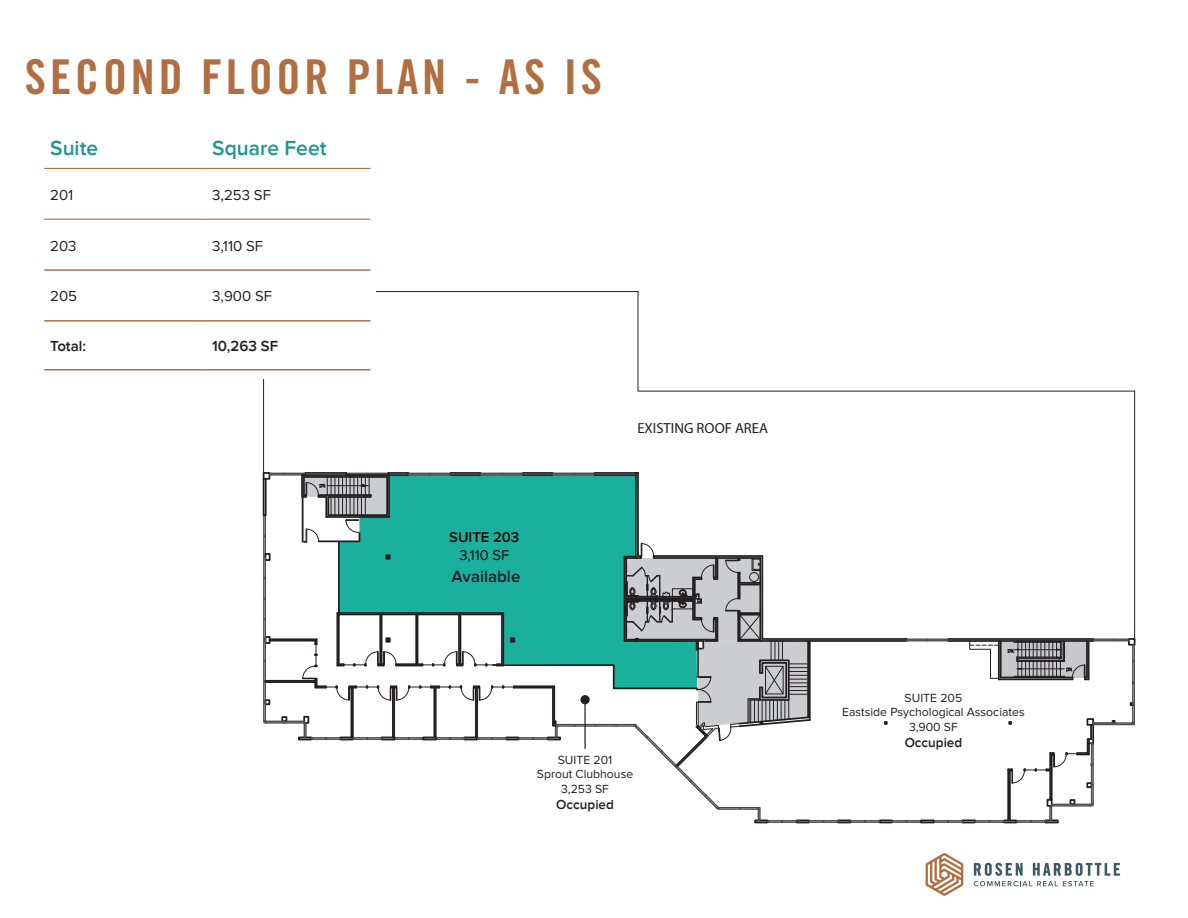
<style>
.page{position:relative;width:1188px;height:918px;background:#fff}
.page>*{position:absolute;margin:0;border:0;box-sizing:border-box;transform-origin:0 0}
.t1{font:48px "Trade Gothic LT Std Bd Cn 20";letter-spacing:.08em;color:#b06e41}
.t2{font:600 21px "Proxima Nova";color:#1f968e}
.t3{font:600 16.8px "Proxima Nova";color:#231f20}
.t4{font:15px "Proxima Nova";color:#231f20}
.t5{font:600 15px "Proxima Nova";color:#231f20}
.t6{font:14.7px "Myriad";color:#231f20}
.t7{font:600 14.7px/17.5px "Proxima Nova";color:#040503;text-align:center}
.t8{font:600 13.5px "Proxima Nova";color:#231f20}
.t9{font:12.15px/14.7px "Proxima Nova";color:#231f20;text-align:center}
.s1{font-weight:400}
</style>
<div class="page">
<svg style="left:639px;top:390px;width:497px;height:2px"></svg>
<svg style="left:263px;top:291px;width:376px;height:181px"></svg>
<hr style="left:1134px;top:391px;width:1px;height:248px;background:#231f20">
<svg style="left:263px;top:472px;width:872px;height:352px"></svg>
<hr style="left:584px;top:699px;width:2px;height:50px;background:#231f20">
<div style="left:580px;top:695px;width:10px;height:9px;background:#231f20;border-radius:50%"></div>
<svg style="left:974px;top:863px;width:146px;height:23px"></svg>
<svg style="left:926px;top:853px;width:37px;height:43px"></svg>
<div style="left:44px;top:124px;width:332px;height:255px;background:#fff"></div>
<hr style="left:44px;top:168px;width:162px;height:1px;background:#b06e41">
<hr style="left:206px;top:168px;width:164px;height:1px;background:#b06e41">
<hr style="left:44px;top:219px;width:162px;height:1px;background:#b06e41">
<hr style="left:206px;top:219px;width:164px;height:1px;background:#b06e41">
<hr style="left:44px;top:269px;width:162px;height:2px;background:#b06e41">
<hr style="left:206px;top:269px;width:164px;height:2px;background:#b06e41">
<hr style="left:44px;top:320px;width:162px;height:2px;background:#b06e41">
<hr style="left:206px;top:320px;width:164px;height:2px;background:#b06e41">
<hr style="left:44px;top:369px;width:162px;height:2px;background:#b06e41">
<hr style="left:206px;top:369px;width:164px;height:2px;background:#b06e41">
<p class="t1" style="left:25px;top:48px;width:579px">SECOND FLOOR PLAN - AS IS</p>
<p class="t2" style="left:50px;top:136px;width:49px">Suite</p>
<p class="t2" style="left:212px;top:136px;width:116px">Square Feet</p>
<p class="t4" style="left:50px;top:186px;width:25px">201</p>
<p class="t4" style="left:212px;top:186px;width:60px">3,253 SF</p>
<p class="t4" style="left:50px;top:237px;width:28px">203</p>
<p class="t4" style="left:212px;top:237px;width:52px">3,110 SF</p>
<p class="t4" style="left:50px;top:288px;width:28px">205</p>
<p class="t4" style="left:212px;top:288px;width:61px">3,900 SF</p>
<p class="t5" style="left:50px;top:338px;width:37px">Total:</p>
<p class="t5" style="left:212px;top:338px;width:68px">10,263 SF</p>
<p class="t7" style="left:449px;top:529px;width:71px">SUITE 203<br><span class="s1">3,110 SF</span></p>
<p class="t3" style="left:452px;top:567px;width:70px">Available</p>
<p class="t6" style="left:637px;top:421px;width:132px">EXISTING ROOF AREA</p>
<p class="t9" style="left:537px;top:752px;width:98px">SUITE 201<br>Sprout Clubhouse<br>3,253 SF</p>
<p class="t8" style="left:556px;top:797px;width:59px">Occupied</p>
<p class="t9" style="left:842px;top:690px;width:184px">SUITE 205<br>Eastside Psychological Associates<br>3,900 SF</p>
<p class="t8" style="left:905px;top:735px;width:59px">Occupied</p>
</div>
